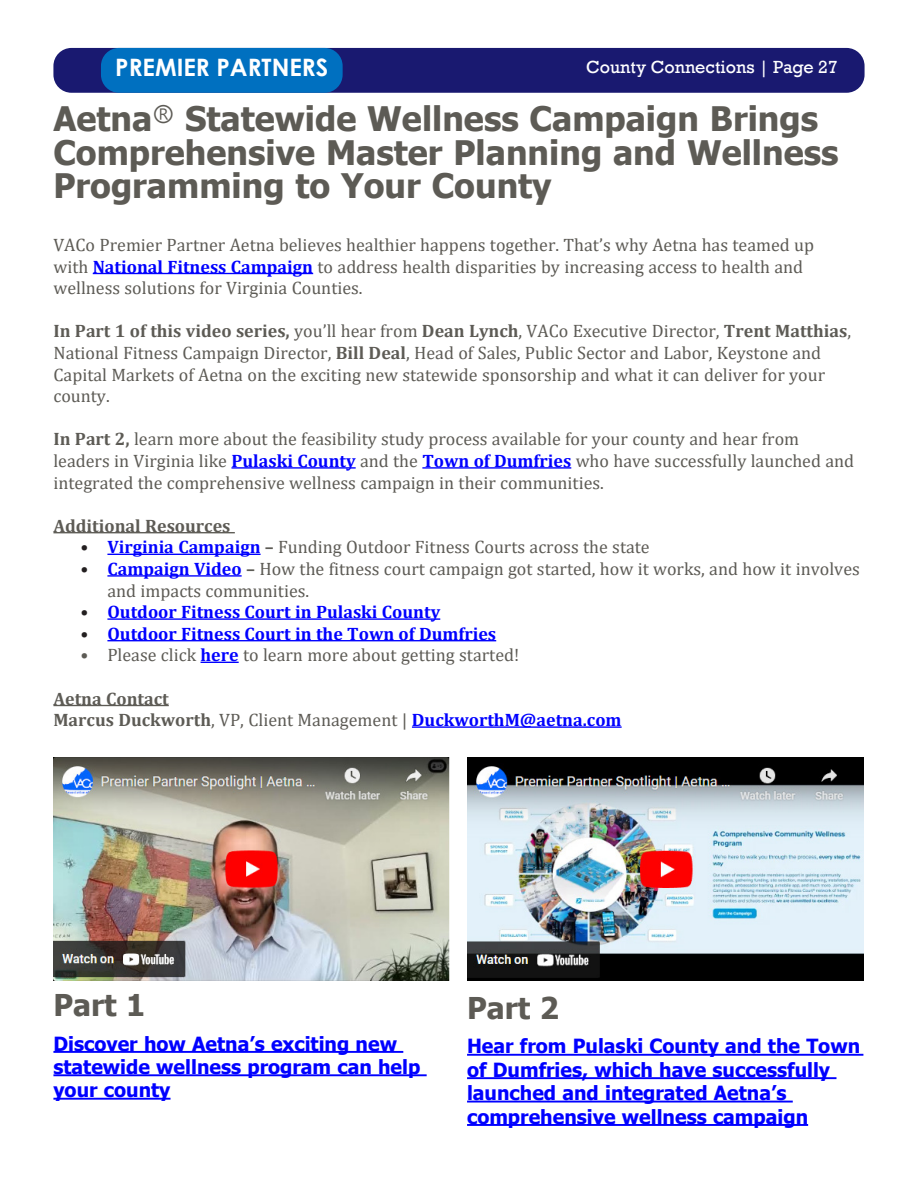
<style>
.page{position:relative;width:918px;height:1188px;background:#fff}
.page>*{position:absolute;margin:0;border:0;box-sizing:border-box;transform-origin:0 0}
.t1{font:700 33.75px/33.8px "Tahoma";color:#5d5b55}
.heading_2{font:700 30px "Tahoma";color:#5d5b55}
.t2{font:700 24px "Century Gothic";color:#fff}
.t3{font:700 19.5px/23.4px "Tahoma";color:#00f}
.t4{font:18px/21.6px "Cambria";color:#5d5b55}
.t5{font:700 18px/21.6px "Cambria";color:#5d5b55}
.t6{font:700 18px "Cambria";color:#00f}
.t7{font:18px "Rockwell";color:#fff}
.s1{font-weight:700;color:#00f}
.s2{font-weight:700}
.s3{font-weight:700;color:#231f20}
.s4{color:#231f20}
.s5{font-weight:400}
.s6{color:#00f}
</style>
<div class="page">
<div style="left:53px;top:48px;width:812px;height:45px;background:#191970;border-radius:18px"></div>
<div style="left:101px;top:48px;width:242px;height:45px;background:#0070c0;border-radius:18px"></div>
<hr style="left:93px;top:273px;width:220px;height:1px;background:#00f">
<hr style="left:231px;top:467px;width:125px;height:2px;background:#00f">
<hr style="left:422px;top:467px;width:149px;height:2px;background:#00f">
<hr style="left:53px;top:532px;width:182px;height:1px;background:#5d5b55">
<hr style="left:107px;top:554px;width:154px;height:1px;background:#00f">
<hr style="left:107px;top:575px;width:135px;height:2px;background:#00f">
<hr style="left:107px;top:618px;width:333px;height:2px;background:#00f">
<hr style="left:107px;top:640px;width:389px;height:1px;background:#00f">
<hr style="left:201px;top:662px;width:38px;height:1px;background:#00f">
<hr style="left:53px;top:705px;width:116px;height:1px;background:#5d5b55">
<hr style="left:412px;top:726px;width:210px;height:2px;background:#00f">
<img style="left:53px;top:758px;width:397px;height:223px">
<img style="left:467px;top:758px;width:396px;height:223px">
<hr style="left:53px;top:1051px;width:350px;height:2px;background:#00f">
<hr style="left:53px;top:1074px;width:374px;height:2px;background:#00f">
<hr style="left:53px;top:1098px;width:118px;height:2px;background:#00f">
<hr style="left:467px;top:1054px;width:396px;height:2px;background:#00f">
<hr style="left:467px;top:1077px;width:369px;height:2px;background:#00f">
<hr style="left:467px;top:1101px;width:326px;height:2px;background:#00f">
<hr style="left:467px;top:1124px;width:341px;height:2px;background:#00f">
<p class="t2" style="left:115px;top:49px;width:215px">PREMIER PARTNERS</p>
<p class="t7" style="left:586px;top:56px;width:253px">County Connections | Page 27</p>
<p class="t1" style="left:53px;top:103px;width:787px">AetnaⓇ Statewide Wellness Campaign Brings<br>Comprehensive Master Planning and Wellness<br>Programming to Your County</p>
<p class="t4" style="left:53px;top:234px;width:762px">VACo Premier Partner Aetna believes healthier happens together. That’s why Aetna has teamed up with <span class="s1">National Fitness Campaign</span> to address health disparities by increasing access to health and wellness solutions for Virginia Counties.</p>
<p class="t4" style="left:53px;top:320px;width:799px"><span class="s2">In Part 1 of this video series,</span> you’ll hear from <span class="s2">Dean Lynch</span>, VACo Executive Director, <span class="s2">Trent Matthias</span>, National Fitness Campaign Director, <span class="s2">Bill Deal</span>, Head of Sales, Public Sector and Labor, Keystone and Capital Markets of Aetna on the exciting new statewide sponsorship and what it can deliver for your county.</p>
<p class="t4" style="left:53px;top:428px;width:802px"><span class="s2">In Part 2,</span> learn more about the feasibility study process available for your county and hear from leaders in Virginia like <span class="s1">Pulaski County</span> and the <span class="s1">Town of Dumfries</span> who have successfully launched and integrated the comprehensive wellness campaign in their communities.</p>
<p class="t5" style="left:53px;top:514px;width:179px">Additional Resources</p>
<p class="t4" style="left:80px;top:536px;width:571px"><span class="s3">•</span> <span class="s1">Virginia Campaign</span> <span class="s2">–</span> Funding Outdoor Fitness Courts across the state</p>
<p class="t4" style="left:107px;top:558px;width:754px;text-indent:-27px"><span class="s3">•</span> <span class="s1">Campaign Video</span> <span class="s2">–</span> How the fitness court campaign got started, how it works, and how it involves and impacts communities.</p>
<p class="t6" style="left:80px;top:599px;width:361px"><span class="s4">•</span> Outdoor Fitness Court in Pulaski County</p>
<p class="t6" style="left:80px;top:621px;width:417px"><span class="s4">•</span> Outdoor Fitness Court in the Town of Dumfries</p>
<p class="t4" style="left:80px;top:644px;width:440px">• Please click <span class="s1">here</span> to learn more about getting started!</p>
<p class="t5" style="left:53px;top:687px;width:570px">Aetna Contact<br>Marcus Duckworth<span class="s5">, VP, Client Management |</span> <span class="s6">DuckworthM@aetna.com</span></p>
<p class="heading_2" style="left:53px;top:984px;width:93px">Part 1</p>
<p class="t3" style="left:53px;top:1033px;width:368px">Discover how Aetna’s exciting new statewide wellness program can help your county</p>
<p class="heading_2" style="left:467px;top:987px;width:93px">Part 2</p>
<p class="t3" style="left:467px;top:1035px;width:395px">Hear from Pulaski County and the Town of Dumfries, which have successfully launched and integrated Aetna’s comprehensive wellness campaign</p>
</div>
